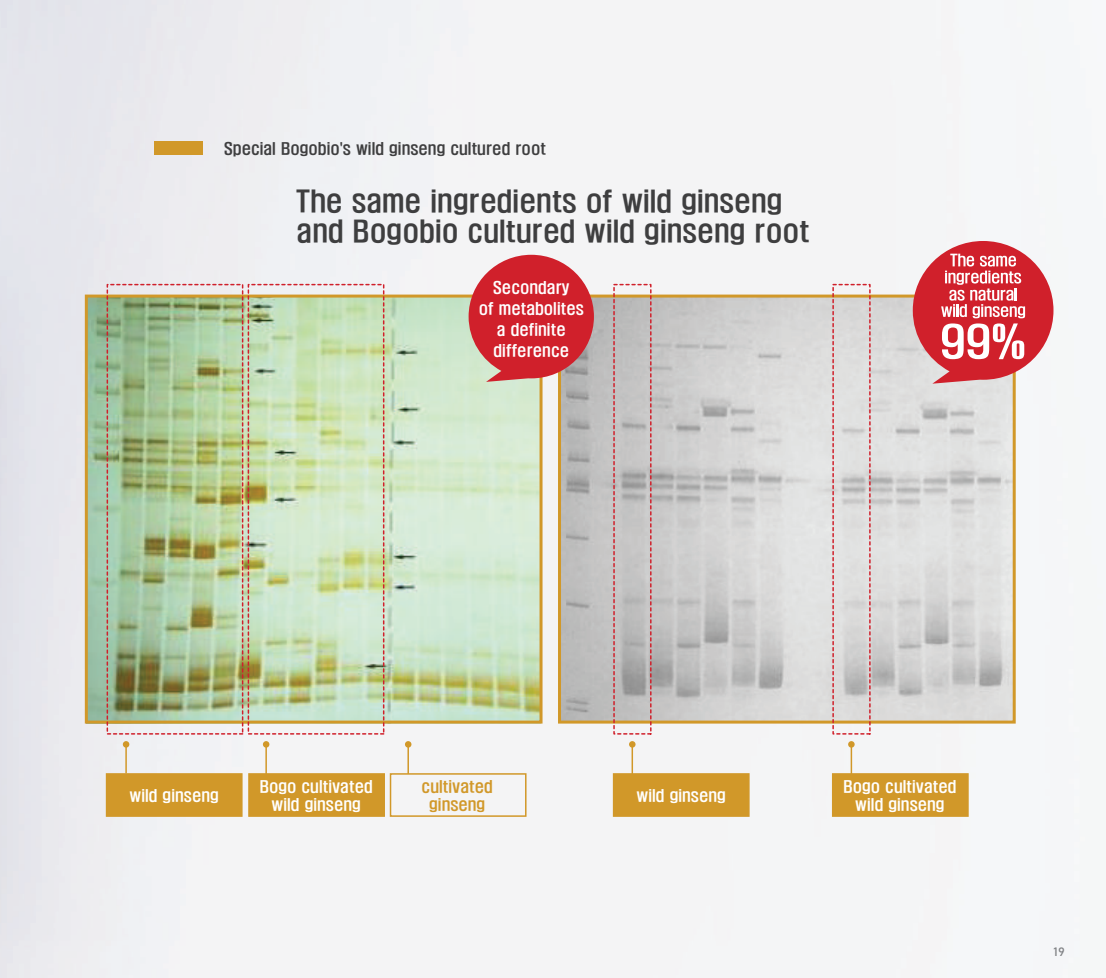
<style>
.page{position:relative;width:1106px;height:978px;background:#fff}
.page>*{position:absolute;margin:0;border:0;box-sizing:border-box;transform-origin:0 0}
.t1{font:27px/30px "H2 hdr M";color:#3e3e3f}
.t2{font:15px/21px "H2 hdr M";color:#fff;text-align:center}
.t3{font:15px "H2 hdr M";color:#3e3e3f}
.t4{font:15px/17.9px "H2 hdr M";color:#d19829;text-align:center}
.t5{font:12px "Bahnschrift 400 100";color:#808285;scale:1.1 1}
</style>
<div class="page">
<img style="left:0;top:0;width:1054px;height:978px">
<div style="left:154px;top:142px;width:48px;height:13px;background:#d19829"></div>
<img style="left:562px;top:299px;width:449px;height:421px">
<img style="left:89px;top:299px;width:449px;height:421px">
<div style="left:85px;top:295px;width:457px;height:429px;border:3px solid #d19829"></div>
<div style="left:558px;top:295px;width:457px;height:429px;border:3px solid #d19829"></div>
<svg style="left:468px;top:255px;width:126px;height:127px;background:#d14b51"></svg>
<div style="left:106px;top:773px;width:136px;height:44px;background:#d19829;border:2px solid #d19829"></div>
<div style="left:248px;top:773px;width:137px;height:44px;background:#d19829;border:2px solid #d19829"></div>
<div style="left:390px;top:773px;width:136px;height:44px;border:2px solid #d19829"></div>
<div style="left:107px;top:284px;width:136px;height:451px;border:2px dashed #d0202b"></div>
<div style="left:248px;top:284px;width:136px;height:451px;border:2px dashed #d0202b"></div>
<div style="left:613px;top:773px;width:136px;height:44px;background:#d19829;border:2px solid #d19829"></div>
<div style="left:832px;top:773px;width:136px;height:44px;background:#d19829;border:2px solid #d19829"></div>
<svg style="left:912px;top:241px;width:141px;height:143px"></svg>
<div style="left:123px;top:741px;width:6px;height:7px;border:2px solid #d19829;border-radius:50%"></div>
<div style="left:263px;top:741px;width:6px;height:7px;border:2px solid #d19829;border-radius:50%"></div>
<div style="left:405px;top:741px;width:6px;height:7px;border:2px solid #d19829;border-radius:50%"></div>
<hr style="left:125px;top:747px;width:2px;height:26px;background:#d19829">
<hr style="left:265px;top:747px;width:2px;height:28px;background:#d19829">
<div style="left:613px;top:284px;width:38px;height:451px;border:2px dashed #d0202b"></div>
<div style="left:832px;top:284px;width:38px;height:451px;border:2px dashed #d0202b"></div>
<div style="left:848px;top:741px;width:6px;height:7px;border:2px solid #d19829;border-radius:50%"></div>
<hr style="left:850px;top:747px;width:2px;height:28px;background:#d19829">
<div style="left:629px;top:741px;width:6px;height:7px;border:2px solid #d19829;border-radius:50%"></div>
<hr style="left:631px;top:747px;width:2px;height:28px;background:#d19829">
<hr style="left:407px;top:744px;width:2px;height:30px;background:#d19829">
<p class="t3" style="left:224px;top:141px;width:323px">Special Bogobio's wild ginseng cultured root</p>
<h1 class="t1" style="left:297px;top:186px;width:514px">The same ingredients of wild ginseng and Bogobio cultured wild ginseng root</h1>
<p class="t2" style="left:479px;top:277px;width:106px">Secondary<br>of metabolites a definite difference</p>
<p class="t2" style="left:260px;top:778px;width:115px;line-height:17.9px">Bogo cultivated wild ginseng</p>
<p class="t2" style="left:843px;top:778px;width:115px;line-height:17.9px">Bogo cultivated wild ginseng</p>
<p class="t4" style="left:421px;top:778px;width:73px">cultivated ginseng</p>
<p class="t2" style="left:129px;top:785px;width:91px">wild ginseng</p>
<p class="t2" style="left:636px;top:785px;width:91px">wild ginseng</p>
<p class="t5" style="left:1053px;top:943px;width:12px">19</p>
</div>
